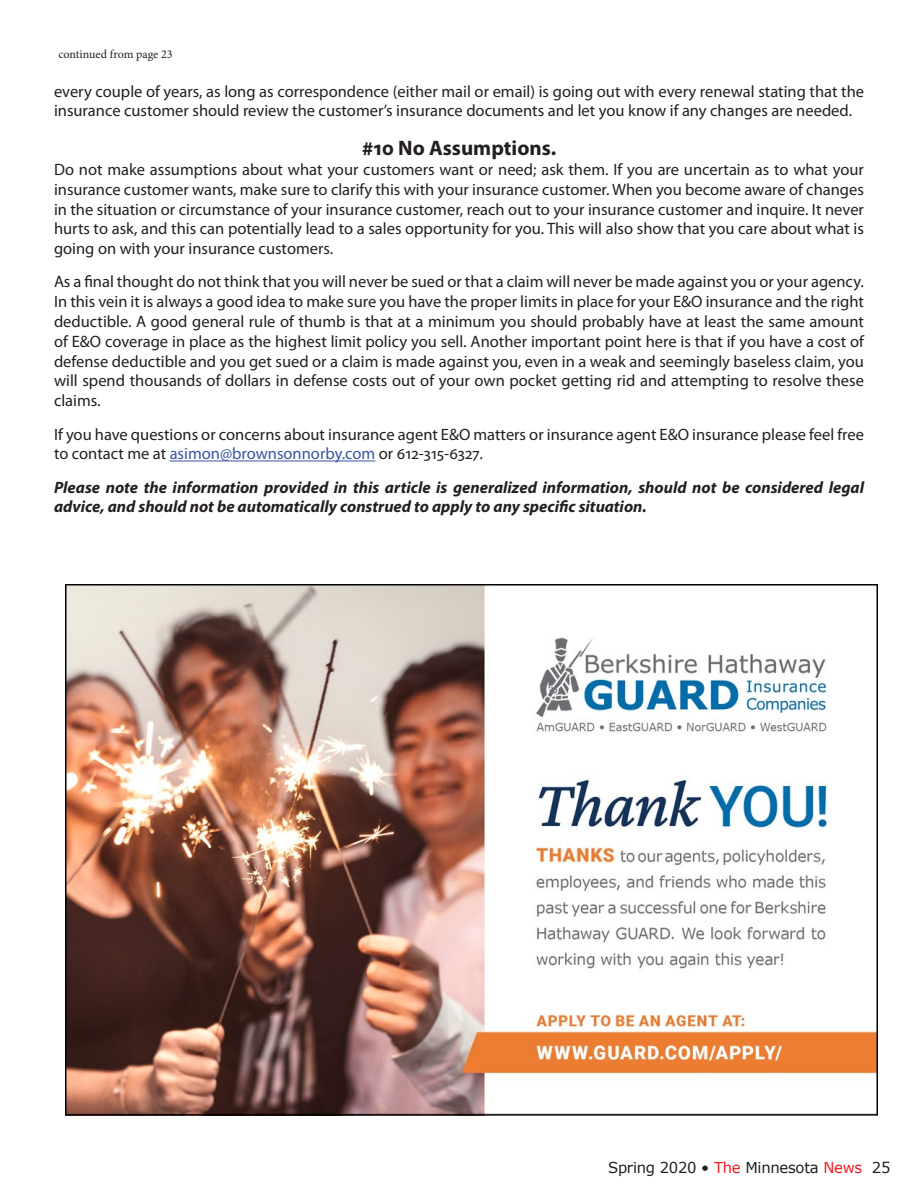
<style>
.page{position:relative;width:918px;height:1188px;background:#fff}
.page>*{position:absolute;margin:0;border:0;box-sizing:border-box;transform-origin:0 0}
.Contributor{font:700 21px "Myriad Pro";color:#231f20}
.Contributor-2{font:16.5px/19.8px "Myriad Pro";color:#231f20}
.Contributor-3{font:italic 700 16.5px/19.8px "Myriad Pro";color:#231f20}
.t1{font:15px "Verdana";letter-spacing:-.02em;color:#231f20}
.Byline{font:12px "Minion Pro";color:#231f20}
.s1{color:#3853a3}
.s2{color:#ee1d23}
</style>
<div class="page">
<hr style="left:170px;top:461px;width:205px;height:1px;background:#3853a3">
<img style="left:65px;top:585px;width:813px;height:530px">
<p class="Byline" style="left:58px;top:47px;width:116px">continued from page 23</p>
<p class="Contributor-2" style="left:54px;top:81px;width:812px">every couple of years, as long as correspondence (either mail or email) is going out with every renewal stating that the insurance customer should review the customer’s insurance documents and let you know if any changes are needed.</p>
<p class="Contributor" style="left:362px;top:134px;width:196px">#10 No Assumptions.</p>
<p class="Contributor-2" style="left:54px;top:159px;width:812px;text-align:justify">Do not make assumptions about what your customers want or need; ask them. If you are uncertain as to what your insurance customer wants, make sure to clarify this with your insurance customer. When you become aware of changes in the situation or circumstance of your insurance customer, reach out to your insurance customer and inquire. It never hurts to ask, and this can potentially lead to a sales opportunity for you. This will also show that you care about what is going on with your insurance customers.</p>
<p class="Contributor-2" style="left:54px;top:272px;width:812px;text-align:justify">As a final thought do not think that you will never be sued or that a claim will never be made against you or your agency.<br>In this vein it is always a good idea to make sure you have the proper limits in place for your E&amp;O insurance and the right deductible. A good general rule of thumb is that at a minimum you should probably have at least the same amount of E&amp;O coverage in place as the highest limit policy you sell. Another important point here is that if you have a cost of defense deductible and you get sued or a claim is made against you, even in a weak and seemingly baseless claim, you will spend thousands of dollars in defense costs out of your own pocket getting rid and attempting to resolve these claims.</p>
<p class="Contributor-2" style="left:54px;top:424px;width:811px">If you have questions or concerns about insurance agent E&amp;O matters or insurance agent E&amp;O insurance please feel free to contact me at <span class="s1">asimon@brownsonnorby.com</span> or 612-315-6327.</p>
<p class="Contributor-3" style="left:54px;top:477px;width:812px">Please note the information provided in this article is generalized information, should not be considered legal advice, and should not be automatically construed to apply to any specific situation.</p>
<p class="t1" style="left:608px;top:1157px;width:284px">Spring 2020 • <span class="s2">The</span> Minnesota <span class="s2">News</span> 25</p>
</div>
